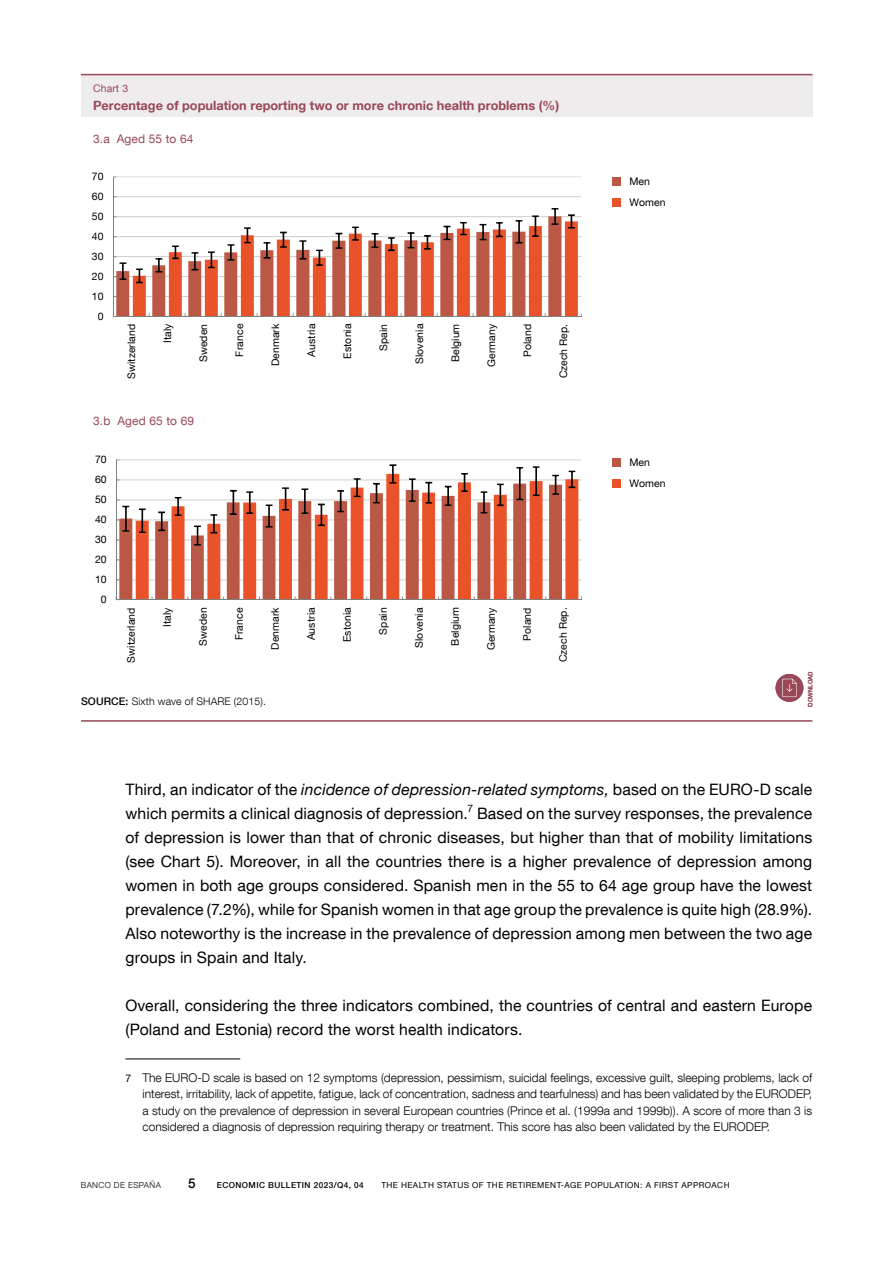
<style>
.page{position:relative;width:893px;height:1263px;background:#fff}
.page>*{position:absolute;margin:0;border:0;box-sizing:border-box;transform-origin:0 0}
.Texto_artículo{font:15.75px/24px "Bd E Neue Helvetica";letter-spacing:.01em;color:#000;text-align:justify}
.t1{font:500 13.5px "Bd E Neue Helvetica";color:#000}
.t2{font:700 12.75px "Bd E Neue Helvetica";color:#984856}
.Citas_1_texto{font:300 12px/16.5px "Bd E Neue Helvetica";color:#000;text-align:justify}
.t3{font:12px "Bd E Neue Helvetica";letter-spacing:.01em;color:#984856}
.t4{font:10.5px "Bd E Neue Helvetica";letter-spacing:.005em;color:#000}
.t5{font:300 10.5px "Bd E Neue Helvetica";letter-spacing:.01em;color:#000}
.t6{font:10.5px "Bd E Neue Helvetica";letter-spacing:.01em;color:#984856}
.t7{font:8.25px "Bd E Neue Helvetica";letter-spacing:.05em;color:#000}
.t8{font:500 8.25px "Bd E Neue Helvetica";letter-spacing:.05em;color:#000}
.t9{font:300 8.25px "Bd E Neue Helvetica";letter-spacing:.05em;color:#000}
.t10{font:500 6px "Bd E Neue Helvetica";color:#984856}
.s1{font-weight:500}
.s2{font-style:italic}
.s3{font-weight:400;font-size:10.5px}
</style>
<div class="page">
<hr style="left:125px;top:1058px;width:115px;height:1px;background:#000">
<hr style="left:81px;top:720px;width:731px;height:2px;background:#984856">
<div style="left:613px;top:198px;width:8px;height:9px;background:#ea5229"></div>
<div style="left:613px;top:177px;width:8px;height:9px;background:#ba5845"></div>
<div style="left:613px;top:479px;width:8px;height:8px;background:#ea5229"></div>
<div style="left:613px;top:458px;width:8px;height:8px;background:#ba5845"></div>
<div style="left:81px;top:75px;width:731px;height:42px;background:#efeced"></div>
<hr style="left:81px;top:74px;width:731px;height:1px;background:#984856">
<hr style="left:113px;top:197px;width:468px;height:1px;background:#a6a5a5">
<hr style="left:113px;top:177px;width:468px;height:1px;background:#a6a5a5">
<hr style="left:113px;top:177px;width:1px;height:140px;background:#7f8080">
<svg style="left:114px;top:208px;width:468px;height:109px"></svg>
<hr style="left:116px;top:579px;width:466px;height:1px;background:#d9d9d9">
<hr style="left:116px;top:559px;width:466px;height:1px;background:#d9d9d9">
<hr style="left:116px;top:539px;width:466px;height:1px;background:#d9d9d9">
<hr style="left:116px;top:519px;width:466px;height:1px;background:#d9d9d9">
<hr style="left:116px;top:499px;width:466px;height:1px;background:#d9d9d9">
<hr style="left:116px;top:479px;width:466px;height:2px;background:#d9d9d9">
<hr style="left:116px;top:459px;width:466px;height:1px;background:#d9d9d9">
<svg style="left:119px;top:499px;width:17px;height:100px"></svg>
<svg style="left:136px;top:474px;width:442px;height:125px"></svg>
<svg style="left:158px;top:511px;width:7px;height:20px"></svg>
<svg style="left:194px;top:526px;width:7px;height:19px"></svg>
<svg style="left:230px;top:490px;width:7px;height:25px"></svg>
<svg style="left:266px;top:504px;width:7px;height:23px"></svg>
<svg style="left:302px;top:488px;width:6px;height:26px"></svg>
<svg style="left:337px;top:490px;width:7px;height:22px"></svg>
<svg style="left:373px;top:483px;width:7px;height:20px"></svg>
<svg style="left:409px;top:478px;width:7px;height:24px"></svg>
<svg style="left:445px;top:486px;width:6px;height:20px"></svg>
<svg style="left:481px;top:491px;width:6px;height:22px"></svg>
<svg style="left:516px;top:467px;width:7px;height:33px"></svg>
<svg style="left:552px;top:475px;width:7px;height:20px"></svg>
<svg style="left:139px;top:508px;width:7px;height:25px"></svg>
<svg style="left:175px;top:497px;width:6px;height:19px"></svg>
<svg style="left:210px;top:514px;width:7px;height:19px"></svg>
<svg style="left:246px;top:491px;width:7px;height:23px"></svg>
<svg style="left:282px;top:487px;width:7px;height:24px"></svg>
<svg style="left:318px;top:504px;width:7px;height:22px"></svg>
<svg style="left:354px;top:478px;width:7px;height:19px"></svg>
<svg style="left:390px;top:464px;width:6px;height:20px"></svg>
<svg style="left:425px;top:482px;width:7px;height:22px"></svg>
<svg style="left:461px;top:473px;width:7px;height:19px"></svg>
<svg style="left:497px;top:484px;width:7px;height:22px"></svg>
<svg style="left:533px;top:466px;width:6px;height:30px"></svg>
<svg style="left:569px;top:471px;width:6px;height:17px"></svg>
<hr style="left:116px;top:460px;width:1px;height:140px;background:#7f8080">
<svg style="left:117px;top:506px;width:12px;height:26px"></svg>
<hr style="left:116px;top:599px;width:466px;height:1px;background:#7f8080">
<div style="left:775px;top:674px;width:28px;height:28px;background:#984856;border-radius:50%"></div>
<svg style="left:782px;top:679px;width:15px;height:18px"></svg>
<p class="t6" style="left:93px;top:82px;width:37px">Chart 3</p>
<p class="t2" style="left:93px;top:97px;width:467px">Percentage of population reporting two or more chronic health problems (%)</p>
<p class="t3" style="left:93px;top:131px;width:102px">3.a Aged 55 to 64</p>
<p class="t4" style="left:92px;top:170px;width:13px">70</p>
<p class="t4" style="left:92px;top:190px;width:13px">60</p>
<p class="t4" style="left:92px;top:210px;width:13px">50</p>
<p class="t4" style="left:92px;top:230px;width:13px">40</p>
<p class="t4" style="left:92px;top:250px;width:13px">30</p>
<p class="t4" style="left:92px;top:270px;width:13px">20</p>
<p class="t4" style="left:92px;top:290px;width:13px">10</p>
<p class="t4" style="left:98px;top:310px;width:7px">0</p>
<p class="t4" style="left:125px;top:379px;width:57px;rotate:-90deg">Switzerland</p>
<p class="t4" style="left:161px;top:343px;width:21px;rotate:-90deg">Italy</p>
<p class="t4" style="left:197px;top:362px;width:40px;rotate:-90deg">Sweden</p>
<p class="t4" style="left:233px;top:357px;width:34px;rotate:-90deg">France</p>
<p class="t4" style="left:269px;top:366px;width:44px;rotate:-90deg">Denmark</p>
<p class="t4" style="left:305px;top:357px;width:34px;rotate:-90deg">Austria</p>
<p class="t4" style="left:341px;top:358px;width:36px;rotate:-90deg">Estonia</p>
<p class="t4" style="left:377px;top:351px;width:29px;rotate:-90deg">Spain</p>
<p class="t4" style="left:413px;top:364px;width:42px;rotate:-90deg">Slovenia</p>
<p class="t4" style="left:449px;top:362px;width:40px;rotate:-90deg">Belgium</p>
<p class="t4" style="left:485px;top:367px;width:44px;rotate:-90deg">Germany</p>
<p class="t4" style="left:521px;top:357px;width:35px;rotate:-90deg">Poland</p>
<p class="t4" style="left:557px;top:378px;width:56px;rotate:-90deg">Czech Rep.</p>
<p class="t3" style="left:93px;top:413px;width:102px">3.b Aged 65 to 69</p>
<p class="t4" style="left:95px;top:453px;width:13px">70</p>
<p class="t4" style="left:95px;top:473px;width:13px">60</p>
<p class="t4" style="left:95px;top:493px;width:13px">50</p>
<p class="t4" style="left:95px;top:513px;width:13px">40</p>
<p class="t4" style="left:95px;top:533px;width:13px">30</p>
<p class="t4" style="left:95px;top:553px;width:13px">20</p>
<p class="t4" style="left:95px;top:573px;width:13px">10</p>
<p class="t4" style="left:101px;top:593px;width:7px">0</p>
<p class="t4" style="left:125px;top:662px;width:57px;rotate:-90deg">Switzerland</p>
<p class="t4" style="left:161px;top:626px;width:21px;rotate:-90deg">Italy</p>
<p class="t4" style="left:197px;top:646px;width:40px;rotate:-90deg">Sweden</p>
<p class="t4" style="left:233px;top:640px;width:34px;rotate:-90deg">France</p>
<p class="t4" style="left:269px;top:650px;width:44px;rotate:-90deg">Denmark</p>
<p class="t4" style="left:305px;top:640px;width:34px;rotate:-90deg">Austria</p>
<p class="t4" style="left:341px;top:642px;width:36px;rotate:-90deg">Estonia</p>
<p class="t4" style="left:377px;top:634px;width:29px;rotate:-90deg">Spain</p>
<p class="t4" style="left:413px;top:648px;width:42px;rotate:-90deg">Slovenia</p>
<p class="t4" style="left:449px;top:645px;width:40px;rotate:-90deg">Belgium</p>
<p class="t4" style="left:485px;top:650px;width:44px;rotate:-90deg">Germany</p>
<p class="t4" style="left:521px;top:640px;width:35px;rotate:-90deg">Poland</p>
<p class="t4" style="left:557px;top:662px;width:56px;rotate:-90deg">Czech Rep.</p>
<p class="t5" style="left:81px;top:695px;width:186px"><span class="s1">SOURCE:</span> Sixth wave of SHARE (2015).</p>
<p class="t4" style="left:629px;top:175px;width:22px">Men</p>
<p class="t4" style="left:629px;top:196px;width:38px">Women</p>
<p class="t4" style="left:629px;top:456px;width:22px">Men</p>
<p class="t4" style="left:629px;top:477px;width:38px">Women</p>
<p class="t10" style="left:807px;top:706px;width:37px;rotate:-90deg">DOWNLOAD</p>
<p class="Texto_artículo" style="left:125px;top:777px;width:688px">Third, an indicator of the <span class="s2">incidence of depression-related symptoms,</span> based on the EURO‑D scale which permits a clinical diagnosis of depression.<sup>7</sup> Based on the survey responses, the prevalence of depression is lower than that of chronic diseases, but higher than that of mobility limitations (see Chart 5). Moreover, in all the countries there is a higher prevalence of depression among women in both age groups considered. Spanish men in the 55 to 64 age group have the lowest prevalence (7.2%), while for Spanish women in that age group the prevalence is quite high (28.9%).<br>Also noteworthy is the increase in the prevalence of depression among men between the two age groups in Spain and Italy.</p>
<p class="Texto_artículo" style="left:125px;top:993px;width:688px">Overall, considering the three indicators combined, the countries of central and eastern Europe (Poland and Estonia) record the worst health indicators.</p>
<p class="Citas_1_texto" style="left:142px;top:1069px;width:671px;text-indent:-17px"><span class="s3">7</span> The EURO-D scale is based on 12 symptoms (depression, pessimism, suicidal feelings, excessive guilt, sleeping problems, lack of interest, irritability, lack of appetite, fatigue, lack of concentration, sadness and tearfulness) and has been validated by the EURODEP, a study on the prevalence of depression in several European countries (Prince et al. (1999a and 1999b)). A score of more than 3 is considered a diagnosis of depression requiring therapy or treatment. This score has also been validated by the EURODEP.</p>
<p class="t9" style="left:81px;top:1180px;width:82px">BANCO DE ESPAÑA</p>
<p class="t1" style="left:188px;top:1175px;width:9px">5</p>
<p class="t8" style="left:217px;top:1180px;width:148px">ECONOMIC BULLETIN 2023/Q4, 04</p>
<p class="t7" style="left:381px;top:1180px;width:350px">THE HEALTH STATUS OF THE RETIREMENT-AGE POPULATION: A FIRST APPROACH</p>
</div>
